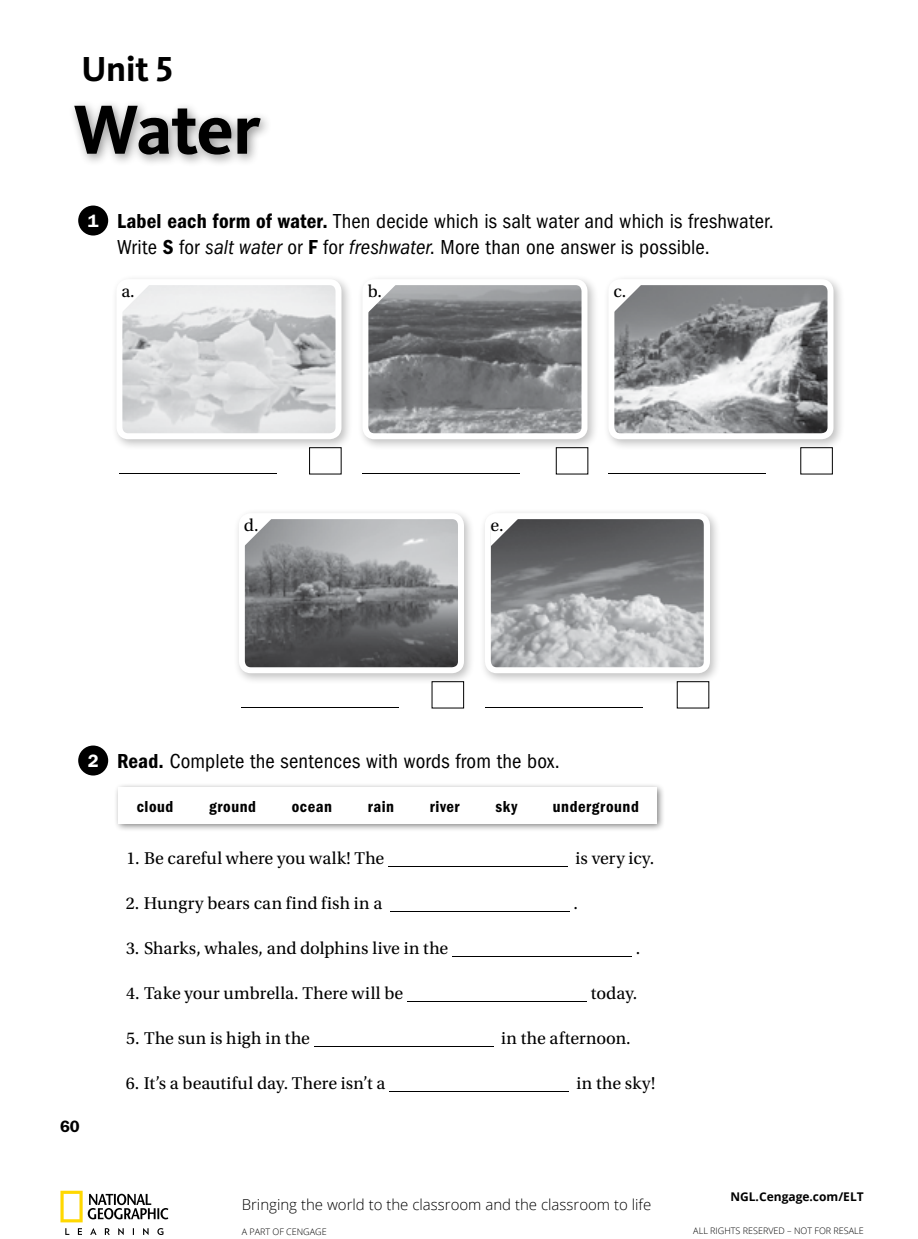
<style>
.page{position:relative;width:918px;height:1239px;background:#fff}
.page>*{position:absolute;margin:0;border:0;box-sizing:border-box;transform-origin:0 0}
.t1{font:700 72px "Kievit OT";letter-spacing:-.025em;color:#000}
.t2{font:700 36px "Kievit OT";color:#000}
.t3{font:condensed 21px/25.5px "ITC Franklin Gothic Std";letter-spacing:.01em;color:#000}
.t4{font:18px "Utopia Std";letter-spacing:.005em;color:#000}
.t5{font:600 18px "ITC Franklin Gothic Std";color:#fff}
.t6{font:16.5px "ITC Franklin Gothic Std Dm Cd";letter-spacing:.035em;color:#000}
.t7{font:600 16.5px "ITC Franklin Gothic Std";color:#000}
.t8{font:300 15px "Open Sans";color:#000}
.t9{font:700 12px "Open Sans";color:#000}
.t10{font:300 9px "Open Sans";color:#000}
.s1{font-family:"ITC Franklin Gothic Std Dm Cd";font-stretch:normal}
.s2{font-style:italic}
</style>
<div class="page">
<svg style="left:65px;top:1228px;width:4px;height:7px"></svg>
<svg style="left:78px;top:1228px;width:4px;height:7px"></svg>
<svg style="left:90px;top:1228px;width:7px;height:7px"></svg>
<svg style="left:105px;top:1228px;width:5px;height:7px"></svg>
<svg style="left:118px;top:1228px;width:6px;height:7px"></svg>
<svg style="left:143px;top:1228px;width:6px;height:7px"></svg>
<svg style="left:157px;top:1228px;width:6px;height:7px"></svg>
<svg style="left:60px;top:1191px;width:108px;height:31px"></svg>
<hr style="left:0;top:1174px;width:918px;height:1px;background:#a7a9ac">
<hr style="left:388px;top:864px;width:138px;height:4px;background:#fff;opacity:.5">
<svg style="left:426px;top:864px;width:142px;height:4px"></svg>
<hr style="left:389px;top:909px;width:139px;height:4px;background:#fff;opacity:.5">
<svg style="left:427px;top:909px;width:143px;height:4px"></svg>
<hr style="left:452px;top:954px;width:138px;height:4px;background:#fff;opacity:.5">
<svg style="left:490px;top:954px;width:142px;height:4px"></svg>
<hr style="left:407px;top:999px;width:138px;height:4px;background:#fff;opacity:.5">
<svg style="left:445px;top:999px;width:142px;height:4px"></svg>
<hr style="left:313px;top:1044px;width:139px;height:4px;background:#fff;opacity:.5">
<svg style="left:351px;top:1044px;width:143px;height:4px"></svg>
<hr style="left:389px;top:1089px;width:138px;height:4px;background:#fff;opacity:.5">
<svg style="left:427px;top:1089px;width:142px;height:4px"></svg>
<div style="left:78px;top:206px;width:30px;height:30px;background:#000;border-radius:50%"></div>
<div style="left:78px;top:746px;width:30px;height:30px;background:#000;border-radius:50%"></div>
<div style="left:68px;top:99px;width:205px;height:68px;background:#000;opacity:.44"></div>
<div style="left:113px;top:782px;width:552px;height:50px;background:#000;opacity:.5"></div>
<div style="left:119px;top:788px;width:538px;height:36px;background:#fff"></div>
<div style="left:357px;top:274px;width:242px;height:177px;background:#000;opacity:.25"></div>
<img style="left:369px;top:286px;width:212px;height:146px">
<div style="left:362px;top:279px;width:226px;height:160px;border:6px solid #fff;border-radius:9px"></div>
<div style="left:111px;top:274px;width:242px;height:177px;background:#000;opacity:.25"></div>
<img style="left:123px;top:286px;width:212px;height:146px">
<div style="left:116px;top:279px;width:226px;height:160px;border:6px solid #fff;border-radius:9px"></div>
<div style="left:603px;top:274px;width:242px;height:177px;background:#000;opacity:.25"></div>
<img style="left:615px;top:286px;width:212px;height:146px">
<div style="left:608px;top:279px;width:226px;height:160px;border:6px solid #fff;border-radius:9px"></div>
<hr style="left:118px;top:471px;width:116px;height:4px;background:#fff;opacity:.5">
<svg style="left:156px;top:471px;width:121px;height:4px"></svg>
<div style="left:309px;top:447px;width:33px;height:27px;border:1px solid #000"></div>
<hr style="left:362px;top:471px;width:116px;height:4px;background:#fff;opacity:.5">
<svg style="left:400px;top:471px;width:120px;height:4px"></svg>
<div style="left:556px;top:447px;width:32px;height:27px;border:1px solid #000"></div>
<hr style="left:608px;top:471px;width:116px;height:4px;background:#fff;opacity:.5">
<svg style="left:646px;top:471px;width:120px;height:4px"></svg>
<div style="left:800px;top:447px;width:33px;height:27px;border:1px solid #000"></div>
<div style="left:479px;top:508px;width:242px;height:177px;background:#000;opacity:.25"></div>
<img style="left:492px;top:520px;width:211px;height:146px">
<div style="left:485px;top:513px;width:225px;height:160px;border:6px solid #fff;border-radius:9px"></div>
<div style="left:233px;top:508px;width:242px;height:177px;background:#000;opacity:.25"></div>
<img style="left:246px;top:520px;width:211px;height:146px">
<div style="left:239px;top:513px;width:225px;height:160px;border:6px solid #fff;border-radius:9px"></div>
<hr style="left:241px;top:705px;width:116px;height:4px;background:#fff;opacity:.5">
<svg style="left:279px;top:705px;width:120px;height:4px"></svg>
<div style="left:432px;top:681px;width:32px;height:27px;border:1px solid #000"></div>
<hr style="left:484px;top:705px;width:117px;height:4px;background:#fff;opacity:.5">
<svg style="left:522px;top:705px;width:121px;height:4px"></svg>
<div style="left:677px;top:681px;width:32px;height:27px;border:1px solid #000"></div>
<svg style="left:122px;top:284px;width:28px;height:29px"></svg>
<svg style="left:368px;top:284px;width:28px;height:29px"></svg>
<svg style="left:613px;top:284px;width:29px;height:29px"></svg>
<svg style="left:244px;top:518px;width:28px;height:28px"></svg>
<svg style="left:490px;top:518px;width:29px;height:28px"></svg>
<h2 class="t2" style="left:81px;top:48px;width:93px">Unit 5</h2>
<h1 class="t1" style="left:73px;top:86px;width:189px">Water</h1>
<p class="t5" style="left:88px;top:210px;width:12px">1</p>
<p class="t3" style="left:117px;top:209px;width:658px"><span class="s1">Label each form of water.</span> Then decide which is salt water and which is freshwater.<br>Write <span class="s1">S</span> for <span class="s2">salt water</span> or <span class="s1">F</span> for <span class="s2">freshwater</span>. More than one answer is possible.</p>
<p class="t4" style="left:122px;top:282px;width:15px">a.</p>
<p class="t4" style="left:368px;top:282px;width:15px">b.</p>
<p class="t4" style="left:613px;top:282px;width:14px">c.</p>
<p class="t4" style="left:244px;top:516px;width:16px">d.</p>
<p class="t4" style="left:490px;top:516px;width:15px">e.</p>
<p class="t5" style="left:88px;top:750px;width:12px">2</p>
<p class="t7" style="left:60px;top:1116px;width:21px">60</p>
<p class="t3" style="left:117px;top:749px;width:444px"><span class="s1">Read.</span> Complete the sentences with words from the box.</p>
<p class="t6" style="left:137px;top:797px;width:38px">cloud</p>
<p class="t6" style="left:209px;top:797px;width:48px">ground</p>
<p class="t6" style="left:292px;top:797px;width:42px">ocean</p>
<p class="t6" style="left:368px;top:797px;width:28px">rain</p>
<p class="t6" style="left:430px;top:797px;width:31px">river</p>
<p class="t6" style="left:495px;top:797px;width:23px">sky</p>
<p class="t6" style="left:553px;top:797px;width:88px">underground</p>
<p class="t4" style="left:127px;top:849px;width:259px">1. Be careful where you walk! The</p>
<p class="t4" style="left:576px;top:849px;width:80px">is very icy.</p>
<p class="t4" style="left:126px;top:894px;width:258px">2. Hungry bears can find fish in a</p>
<p class="t4" style="left:573px;top:894px;width:6px">.</p>
<p class="t4" style="left:126px;top:939px;width:324px">3. Sharks, whales, and dolphins live in the</p>
<p class="t4" style="left:636px;top:939px;width:6px">.</p>
<p class="t4" style="left:126px;top:984px;width:279px">4. Take your umbrella. There will be</p>
<p class="t4" style="left:591px;top:984px;width:48px">today.</p>
<p class="t4" style="left:126px;top:1029px;width:185px">5. The sun is high in the</p>
<p class="t4" style="left:501px;top:1029px;width:131px">in the afternoon.</p>
<p class="t4" style="left:126px;top:1074px;width:261px">6. It’s a beautiful day. There isn’t a</p>
<p class="t4" style="left:577px;top:1074px;width:80px">in the sky!</p>
<p class="t8" style="left:242px;top:1195px;width:411px">Bringing the world to the classroom and the classroom to life</p>
<p class="t10" style="left:242px;top:1225px;width:86px">A PART OF CENGAGE</p>
<p class="t9" style="left:730px;top:1188px;width:135px">NGL.Cengage.com/ELT</p>
<p class="t10" style="left:693px;top:1225px;width:172px">ALL RIGHTS RESERVED – NOT FOR RESALE</p>
</div>
